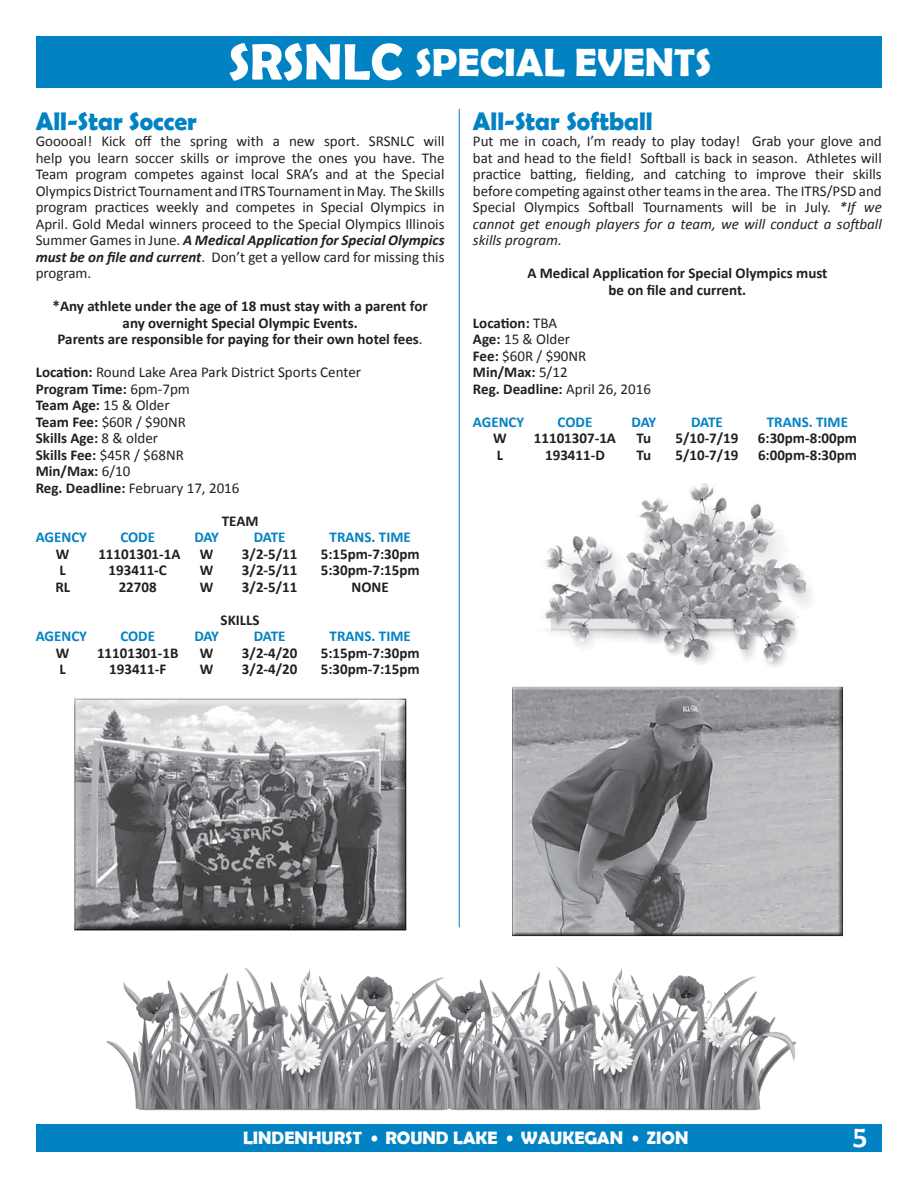
<style>
.page{position:relative;width:918px;height:1188px;background:#fff}
.page>*{position:absolute;margin:0;border:0;box-sizing:border-box;transform-origin:0 0}
.t1{font:700 39.45px "Berlin Sans FB Demi";color:#fff}
.t2{font:30px "Berlin Sans FB";color:#fff}
.t3{font:700 25.5px "Berlin Sans FB Demi";color:#0082c3}
.t4{font:700 18px "Berlin Sans FB Demi";color:#fff}
.t5{font:15px/16.5px "Calibri";color:#231f20;text-align:justify}
.t6{font:700 15px/16.5px "Calibri";color:#231f20;text-align:center}
.t7{font:700 15px "Calibri";color:#0082c3}
.s1{font-size:51.45px}
.s2{font-weight:700;font-style:italic}
.s3{font-weight:400}
.s4{font-weight:700}
.s5{font-style:italic}
.s6{font-family:"Berlin Sans FB";font-weight:400;font-size:15px}
</style>
<div class="page">
<div style="left:36px;top:1125px;width:846px;height:27px;background:#0082c3"></div>
<div style="left:36px;top:36px;width:846px;height:52px;background:#0082c3"></div>
<hr style="left:459px;top:109px;width:1px;height:818px;background:#0082c3">
<div style="left:74px;top:699px;width:333px;height:233px;background:#231f20;opacity:.75"></div>
<img style="left:106px;top:967px;width:308px;height:144px">
<img style="left:414px;top:966px;width:383px;height:145px">
<div style="left:511px;top:686px;width:332px;height:251px;background:#231f20;opacity:.75"></div>
<img style="left:543px;top:483px;width:268px;height:184px">
<h1 class="t1" style="left:229px;top:40px;width:484px"><span class="s1">SRSNLC</span> SPECIAL EVENTS</h1>
<h3 class="t3" style="left:36px;top:106px;width:163px">All-Star Soccer</h3>
<p class="t5" style="left:36px;top:133px;width:410px">Gooooal! Kick off the spring with a new sport. SRSNLC will help you learn soccer skills or improve the ones you have. The Team program competes against local SRA’s and at the Special Olympics District Tournament and ITRS Tournament in May. The Skills program practices weekly and competes in Special Olympics in April. Gold Medal winners proceed to the Special Olympics Illinois Summer Games in June. <span class="s2">A Medical Application for Special Olympics must be on file and current</span>. Don’t get a yellow card for missing this program.</p>
<p class="t6" style="left:53px;top:298px;width:377px">*Any athlete under the age of 18 must stay with a parent for any overnight Special Olympic Events.<br>Parents are responsible for paying for their own hotel fees<span class="s3">.</span></p>
<p class="t5" style="left:36px;top:364px;width:327px;text-align:left"><span class="s4">Location:</span> Round Lake Area Park District Sports Center<br><span class="s4">Program Time:</span> 6pm-7pm<br><span class="s4">Team Age:</span> 15 &amp; Older<br><span class="s4">Team Fee:</span> $60R / $90NR<br><span class="s4">Skills Age:</span> 8 &amp; older<br><span class="s4">Skills Fee:</span> $45R / $68NR<br><span class="s4">Min/Max:</span> 6/10<br><span class="s4">Reg. Deadline:</span> February 17, 2016</p>
<p class="t6" style="left:222px;top:512px;width:38px">TEAM</p>
<p class="t7" style="left:36px;top:528px;width:53px">AGENCY</p>
<p class="t7" style="left:120px;top:528px;width:36px">CODE</p>
<p class="t7" style="left:194px;top:528px;width:26px">DAY</p>
<p class="t7" style="left:254px;top:528px;width:33px">DATE</p>
<p class="t7" style="left:330px;top:528px;width:83px">TRANS. TIME</p>
<p class="t6" style="left:56px;top:545px;width:15px">W</p>
<p class="t6" style="left:98px;top:545px;width:84px">11101301-1A</p>
<p class="t6" style="left:200px;top:545px;width:15px">W</p>
<p class="t6" style="left:242px;top:545px;width:57px">3/2-5/11</p>
<p class="t6" style="left:321px;top:545px;width:100px">5:15pm-7:30pm</p>
<p class="t6" style="left:60px;top:562px;width:8px">L</p>
<p class="t6" style="left:109px;top:562px;width:60px">193411-C</p>
<p class="t6" style="left:200px;top:562px;width:15px">W</p>
<p class="t6" style="left:242px;top:562px;width:57px">3/2-5/11</p>
<p class="t6" style="left:321px;top:562px;width:100px">5:30pm-7:15pm</p>
<p class="t6" style="left:55px;top:578px;width:16px">RL</p>
<p class="t6" style="left:119px;top:578px;width:40px">22708</p>
<p class="t6" style="left:200px;top:578px;width:15px">W</p>
<p class="t6" style="left:242px;top:578px;width:57px">3/2-5/11</p>
<p class="t6" style="left:352px;top:578px;width:39px">NONE</p>
<p class="t6" style="left:221px;top:611px;width:41px">SKILLS</p>
<p class="t7" style="left:36px;top:627px;width:53px">AGENCY</p>
<p class="t7" style="left:120px;top:627px;width:36px">CODE</p>
<p class="t7" style="left:194px;top:627px;width:26px">DAY</p>
<p class="t7" style="left:254px;top:627px;width:33px">DATE</p>
<p class="t7" style="left:330px;top:627px;width:83px">TRANS. TIME</p>
<p class="t6" style="left:56px;top:644px;width:15px">W</p>
<p class="t6" style="left:97px;top:644px;width:83px">11101301-1B</p>
<p class="t6" style="left:200px;top:644px;width:15px">W</p>
<p class="t6" style="left:242px;top:644px;width:57px">3/2-4/20</p>
<p class="t6" style="left:321px;top:644px;width:100px">5:15pm-7:30pm</p>
<p class="t6" style="left:60px;top:661px;width:8px">L</p>
<p class="t6" style="left:109px;top:661px;width:59px">193411-F</p>
<p class="t6" style="left:200px;top:661px;width:15px">W</p>
<p class="t6" style="left:242px;top:661px;width:57px">3/2-4/20</p>
<p class="t6" style="left:321px;top:661px;width:100px">5:30pm-7:15pm</p>
<h3 class="t3" style="left:473px;top:106px;width:181px">All-Star Softball</h3>
<p class="t5" style="left:473px;top:133px;width:410px">Put me in coach, I’m ready to play today! Grab your glove and bat and head to the field! Softball is back in season. Athletes will practice batting, fielding, and catching to improve their skills before competing against other teams in the area. The ITRS/PSD and Special Olympics Softball Tournaments will be in July. <span class="s5">*If we cannot get enough players for a team, we will conduct a softball skills program.</span></p>
<p class="t6" style="left:527px;top:265px;width:302px">A Medical Application for Special Olympics must be on file and current.</p>
<p class="t6" style="left:473px;top:314px;width:180px;text-align:left">Location: <span class="s3">TBA<br></span>Age: <span class="s3">15 &amp; Older<br></span>Fee: <span class="s3">$60R / $90NR<br></span>Min/Max: <span class="s3">5/12<br></span>Reg. Deadline: <span class="s3">April 26, 2016</span></p>
<p class="t7" style="left:473px;top:412px;width:53px">AGENCY</p>
<p class="t7" style="left:558px;top:412px;width:36px">CODE</p>
<p class="t7" style="left:632px;top:412px;width:26px">DAY</p>
<p class="t7" style="left:691px;top:412px;width:33px">DATE</p>
<p class="t7" style="left:767px;top:412px;width:83px">TRANS. TIME</p>
<p class="t6" style="left:493px;top:430px;width:15px">W</p>
<p class="t6" style="left:534px;top:430px;width:84px">11101307-1A</p>
<p class="t6" style="left:637px;top:430px;width:16px">Tu</p>
<p class="t6" style="left:675px;top:430px;width:65px">5/10-7/19</p>
<p class="t6" style="left:758px;top:430px;width:100px">6:30pm-8:00pm</p>
<p class="t6" style="left:497px;top:446px;width:8px">L</p>
<p class="t6" style="left:545px;top:446px;width:61px">193411-D</p>
<p class="t6" style="left:637px;top:446px;width:16px">Tu</p>
<p class="t6" style="left:675px;top:446px;width:65px">5/10-7/19</p>
<p class="t6" style="left:758px;top:446px;width:100px">6:00pm-8:30pm</p>
<p class="t4" style="left:243px;top:1128px;width:447px">LINDENHURST <span class="s6">•</span> ROUND LAKE <span class="s6">•</span> WAUKEGAN <span class="s6">•</span> ZION</p>
<h2 class="t2" style="left:853px;top:1120px;width:16px">5</h2>
</div>
